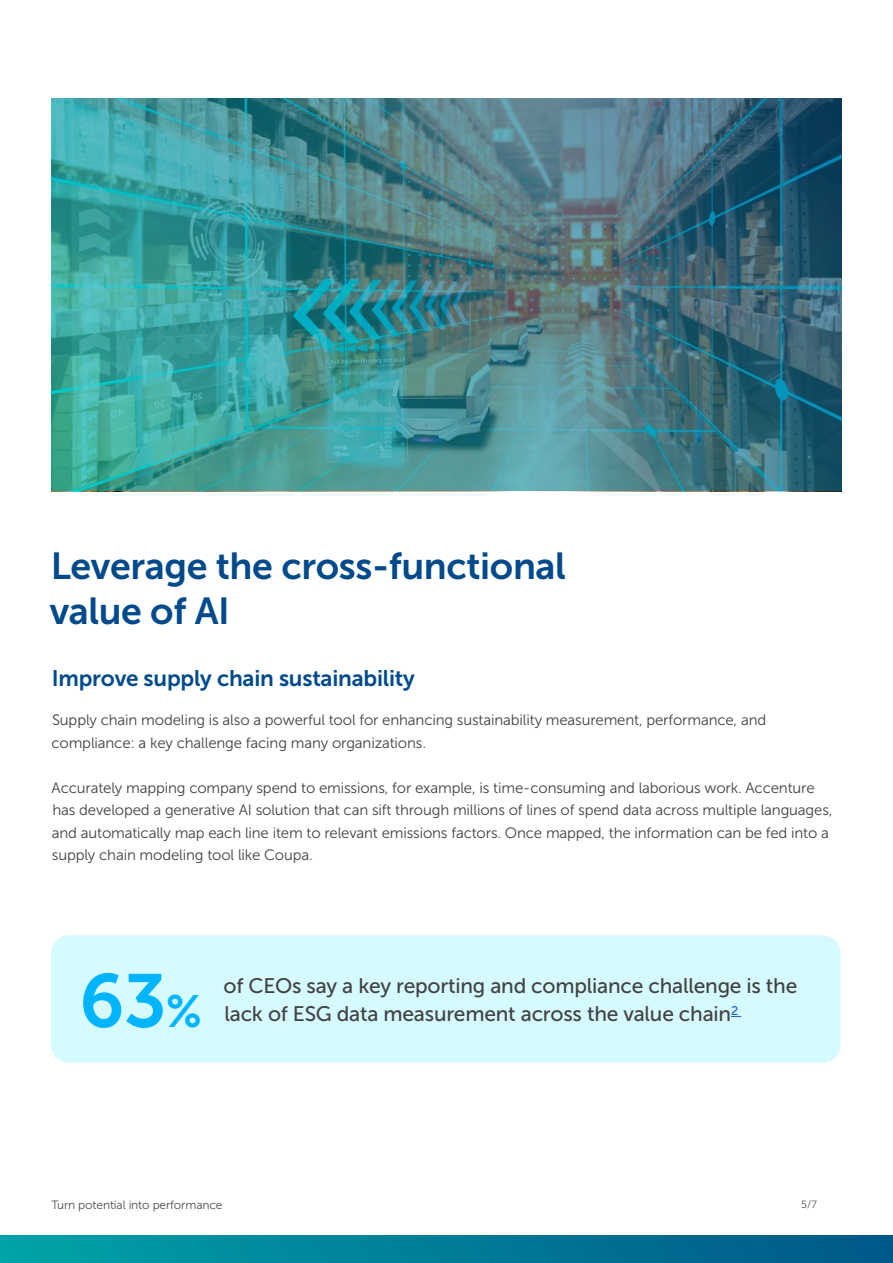
<style>
.page{position:relative;width:893px;height:1263px;background:#fff}
.page>*{position:absolute;margin:0;border:0;box-sizing:border-box;transform-origin:0 0}
.t1{font:37.5px/45px "Museo Sans 700";letter-spacing:-.01em;color:#004a8b}
.t2{font:22.5px "Museo Sans 700";letter-spacing:-.01em;color:#004a8b}
.t3{font:21px/28.5px "Museo Sans 500";letter-spacing:-.01em;color:#424242}
.t4{font:15px/22.5px "Museo Sans 300";letter-spacing:-.01em;color:#424242}
.t5{font:12px "Museo Sans 300";letter-spacing:-.01em;color:#4c4d4e}
.t6{font:10.5px "Museo Sans 300";color:#4c4d4e}
.s1{font-family:"Museo Sans 700";font-size:75px;color:#00b4ff}
.s2{font-family:"Museo Sans 700";font-size:45px;color:#00b4ff}
</style>
<div class="page">
<div style="left:51px;top:935px;width:789px;height:128px;background:#d5faff;border-radius:18px"></div>
<img style="left:51px;top:98px;width:791px;height:393px">
<img style="left:0;top:1235px;width:893px;height:28px">
<h1 class="t1" style="left:50px;top:544px;width:518px">Leverage the cross-functional value of AI</h1>
<h2 class="t2" style="left:52px;top:666px;width:365px">Improve supply chain sustainability</h2>
<p class="t4" style="left:51px;top:709px;width:716px">Supply chain modeling is also a powerful tool for enhancing sustainability measurement, performance, and compliance: a key challenge facing many organizations.</p>
<p class="t4" style="left:52px;top:776px;width:782px">Accurately mapping company spend to emissions, for example, is time-consuming and laborious work. Accenture has developed a generative AI solution that can sift through millions of lines of spend data across multiple languages, and automatically map each line item to relevant emissions factors. Once mapped, the information can be fed into a supply chain modeling tool like Coupa.</p>
<h3 class="t3" style="left:79px;top:971px;width:720px;text-indent:144px">of CEOs say a key reporting and compliance challenge is the<br><span class="s1">63</span><span class="s2">%</span> lack of ESG data measurement across the value chain<sup>2</sup></h3>
<p class="t5" style="left:51px;top:1198px;width:173px">Turn potential into performance</p>
<p class="t6" style="left:801px;top:1199px;width:17px">5 / 7</p>
</div>
